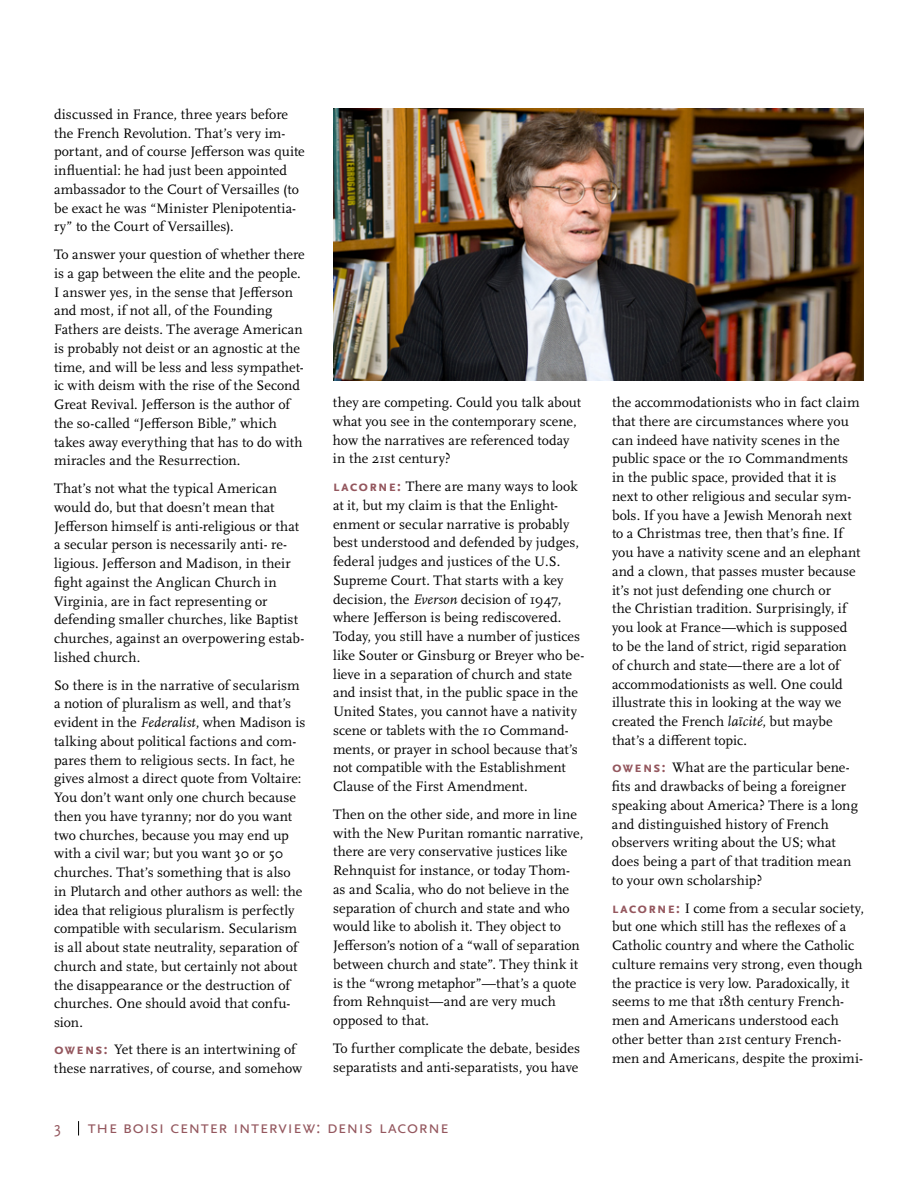
<style>
.page{position:relative;width:918px;height:1188px;background:#fff}
.page>*{position:absolute;margin:0;border:0;box-sizing:border-box;transform-origin:0 0}
.t1{font:18px "Scala Sans OT";letter-spacing:.015em;color:#94575e}
.t2{font:16.5px "Scala Sans OT";color:#94575e}
.t3{font:14.25px/18.8px "Scala OT";letter-spacing:.005em;color:#000}
.s1{font-style:italic}
.s2{font-family:"Scala Sans OT";font-weight:700;font-size:15px;color:#94575e}
</style>
<div class="page">
<svg style="left:78px;top:1121px;width:1px;height:15px"></svg>
<img style="left:333px;top:108px;width:531px;height:272px">
<p class="t3" style="left:54px;top:105px;width:252px">discussed in France, three years before the French Revolution. That’s very im&shy;portant, and of course Jefferson was quite influential: he had just been appointed ambassador to the Court of Versailles (to be exact he was “Minister Plenipotentia&shy;ry” to the Court of Versailles).</p>
<p class="t3" style="left:54px;top:245px;width:252px">To answer your question of whether there is a gap between the elite and the people.<br>I answer yes, in the sense that Jefferson and most, if not all, of the Founding Fathers are deists. The average American is probably not deist or an agnostic at the time, and will be less and less sympathet&shy;ic with deism with the rise of the Second Great Revival. Jefferson is the author of the so-called “Jefferson Bible,” which takes away everything that has to do with miracles and the Resurrection.</p>
<p class="t3" style="left:54px;top:479px;width:252px">That’s not what the typical American would do, but that doesn’t mean that Jefferson himself is anti-religious or that a secular person is necessarily anti- re&shy;ligious. Jefferson and Madison, in their fight against the Anglican Church in Virginia, are in fact representing or defending smaller churches, like Baptist churches, against an overpowering estab&shy;lished church.</p>
<p class="t3" style="left:54px;top:676px;width:253px">So there is in the narrative of secularism a notion of pluralism as well, and that’s evident in the <span class="s1">Federalist</span>, when Madison is talking about political factions and com&shy;pares them to religious sects. In fact, he gives almost a direct quote from Voltaire:<br>You don’t want only one church because then you have tyranny; nor do you want two churches, because you may end up with a civil war; but you want 30 or 50 churches. That’s something that is also in Plutarch and other authors as well: the idea that religious pluralism is perfectly compatible with secularism. Secularism is all about state neutrality, separation of church and state, but certainly not about the disappearance or the destruction of churches. One should avoid that confu&shy;sion.</p>
<p class="t3" style="left:54px;top:1040px;width:249px"><span class="s2">owens:</span> Yet there is an intertwining of these narratives, of course, and somehow</p>
<p class="t3" style="left:333px;top:393px;width:250px">they are competing. Could you talk about what you see in the contemporary scene, how the narratives are referenced today in the 21st century?</p>
<p class="t3" style="left:333px;top:477px;width:253px"><span class="s2">lacorne:</span> There are many ways to look at it, but my claim is that the Enlight&shy;enment or secular narrative is probably best understood and defended by judges, federal judges and justices of the U.S.<br>Supreme Court. That starts with a key decision, the <span class="s1">Everson</span> decision of 1947, where Jefferson is being rediscovered.<br>Today, you still have a number of justices like Souter or Ginsburg or Breyer who be&shy;lieve in a separation of church and state and insist that, in the public space in the United States, you cannot have a nativity scene or tablets with the 10 Command&shy;ments, or prayer in school because that’s not compatible with the Establishment Clause of the First Amendment.</p>
<p class="t3" style="left:333px;top:805px;width:252px">Then on the other side, and more in line with the New Puritan romantic narrative, there are very conservative justices like Rehnquist for instance, or today Thom&shy;as and Scalia, who do not believe in the separation of church and state and who would like to abolish it. They object to Jefferson’s notion of a “wall of separation between church and state”. They think it is the “wrong metaphor”—that’s a quote from Rehnquist—and are very much opposed to that.</p>
<p class="t3" style="left:333px;top:1039px;width:249px">To further complicate the debate, besides separatists and anti-separatists, you have</p>
<p class="t2" style="left:54px;top:1119px;width:9px">3</p>
<p class="t1" style="left:88px;top:1118px;width:362px">the boisi center interview: denis lacorne</p>
<p class="t3" style="left:612px;top:394px;width:250px">the accommodationists who in fact claim that there are circumstances where you can indeed have nativity scenes in the public space or the 10 Commandments in the public space, provided that it is next to other religious and secular sym&shy;bols. If you have a Jewish Menorah next to a Christmas tree, then that’s fine. If you have a nativity scene and an elephant and a clown, that passes muster because it’s not just defending one church or<br>the Christian tradition. Surprisingly, if you look at France—which is supposed to be the land of strict, rigid separation of church and state—there are a lot of accommodationists as well. One could illustrate this in looking at the way we created the French <span class="s1">laïcité</span>, but maybe that’s a different topic.</p>
<p class="t3" style="left:612px;top:759px;width:247px"><span class="s2">owens:</span> What are the particular bene&shy;fits and drawbacks of being a foreigner speaking about America? There is a long and distinguished history of French observers writing about the US; what does being a part of that tradition mean to your own scholarship?</p>
<p class="t3" style="left:612px;top:899px;width:253px"><span class="s2">lacorne:</span> I come from a secular society, but one which still has the reflexes of a Catholic country and where the Catholic culture remains very strong, even though the practice is very low. Paradoxically, it seems to me that 18th century French&shy;men and Americans understood each other better than 21st century French&shy;men and Americans, despite the proximi-</p>
</div>
